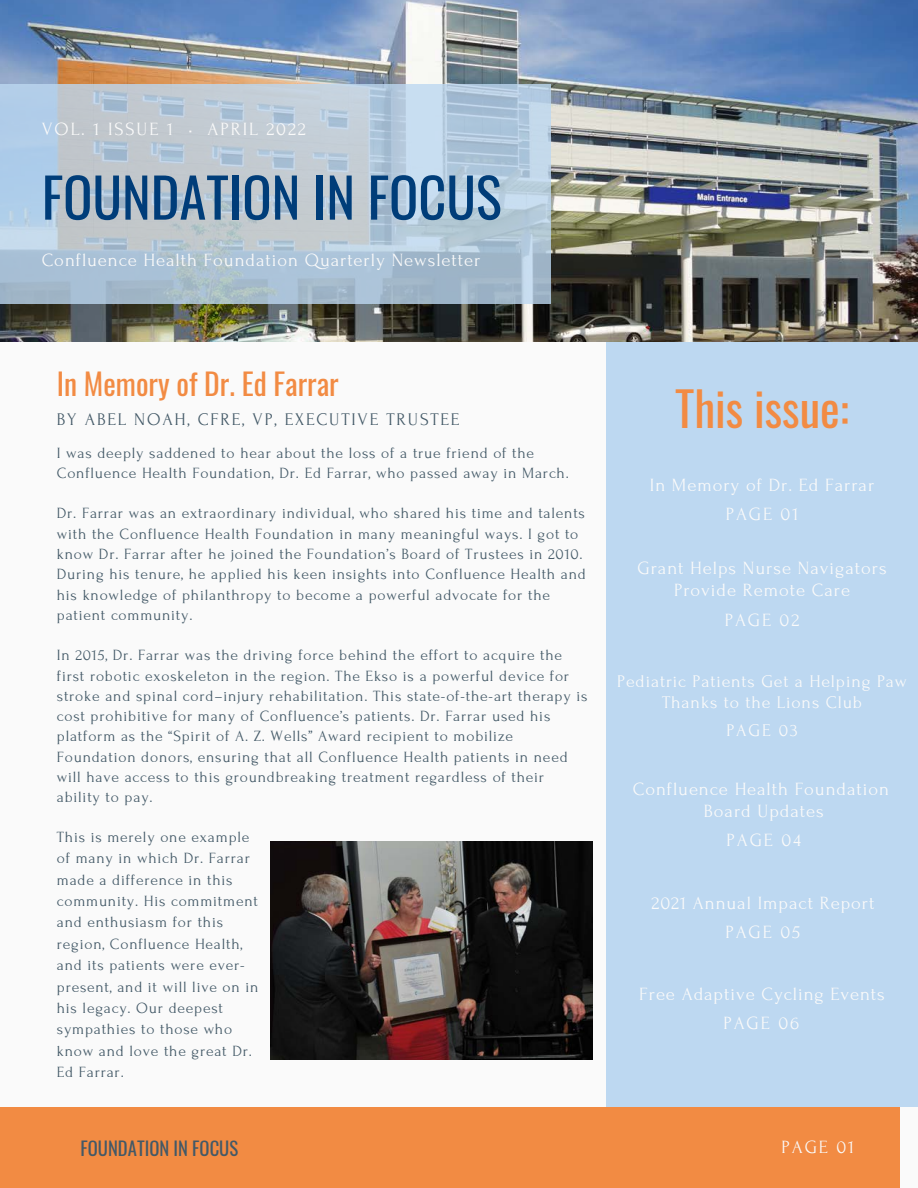
<style>
.page{position:relative;width:918px;height:1188px;background:#fafafa}
.page>*{position:absolute;margin:0;border:0;box-sizing:border-box;transform-origin:0 0}
.t1{font:54.45px "Oswald";color:#003d79}
.t2{font:46.65px "Oswald";color:#f28b43}
.t3{font:29.55px "Oswald";color:#f28b43}
.t4{font:18.6px/22.2px "Forum";letter-spacing:.05em;color:#fafafa;text-align:center}
.t5{font:18.6px "Forum";letter-spacing:.1em;color:#fafafa}
.t6{font:18.6px "Oswald";color:#435967}
.t7{font:17.85px/21.1px "Forum";letter-spacing:.05em;color:#fafafa;text-align:center}
.t8{font:17.7px "Forum";letter-spacing:.1em;color:#435967}
.t9{font:15.6px/20.2px "Forum";letter-spacing:.05em;color:#435967}
</style>
<div class="page">
<div style="left:606px;top:234px;width:312px;height:873px;background:#bdd8f1"></div>
<img style="left:0;top:0;width:918px;height:342px">
<svg style="left:0;top:84px;width:550px;height:219px;background:#b5c7d6"></svg>
<div style="left:0;top:1107px;width:900px;height:81px;background:#f28b43"></div>
<img style="left:270px;top:842px;width:322px;height:218px">
<p class="t5" style="left:42px;top:119px;width:266px">VOL. 1 ISSUE 1 • APRIL 2022</p>
<p class="t1" style="left:42px;top:155px;width:461px">FOUNDATION IN FOCUS</p>
<p class="t4" style="left:42px;top:249px;width:440px">Confluence Health Foundation Quarterly Newsletter</p>
<p class="t3" style="left:57px;top:361px;width:283px">In Memory of Dr. Ed Farrar</p>
<p class="t8" style="left:57px;top:410px;width:404px">BY ABEL NOAH, CFRE, VP, EXECUTIVE TRUSTEE</p>
<p class="t9" style="left:57px;top:443px;width:513px">I was deeply saddened to hear about the loss of a true friend of the<br>Confluence Health Foundation, Dr. Ed Farrar, who passed away in March.</p>
<p class="t9" style="left:57px;top:504px;width:531px">Dr. Farrar was an extraordinary individual, who shared his time and talents with the Confluence Health Foundation in many meaningful ways. I got to know Dr. Farrar after he joined the Foundation’s Board of Trustees in 2010.<br>During his tenure, he applied his keen insights into Confluence Health and his knowledge of philanthropy to become a powerful advocate for the patient community.</p>
<p class="t9" style="left:57px;top:646px;width:532px">In 2015, Dr. Farrar was the driving force behind the effort to acquire the first robotic exoskeleton in the region. The Ekso is a powerful device for stroke and spinal cord–injury rehabilitation. This state-of-the-art therapy is cost prohibitive for many of Confluence’s patients. Dr. Farrar used his platform as the “Spirit of A. Z. Wells” Award recipient to mobilize Foundation donors, ensuring that all Confluence Health patients in need will have access to this groundbreaking treatment regardless of their ability to pay.</p>
<p class="t9" style="left:57px;top:827px;width:203px;line-height:21.3px">This is merely one example of many in which Dr. Farrar made a difference in this community. His commitment and enthusiasm for this region, Confluence Health, and its patients were ever&shy;present, and it will live on in his legacy. Our deepest sympathies to those who know and love the great Dr.<br>Ed Farrar.</p>
<p class="t2" style="left:675px;top:372px;width:175px">This issue:</p>
<p class="t4" style="left:650px;top:474px;width:226px">In Memory of Dr. Ed Farrar</p>
<p class="t4" style="left:726px;top:503px;width:74px">PAGE 01</p>
<p class="t4" style="left:637px;top:557px;width:251px">Grant Helps Nurse Navigators<br>Provide Remote Care</p>
<p class="t4" style="left:725px;top:609px;width:76px">PAGE 02</p>
<p class="t7" style="left:617px;top:671px;width:291px">Pediatric Patients Get a Helping Paw<br>Thanks to the Lions Club</p>
<p class="t7" style="left:726px;top:720px;width:73px">PAGE 03</p>
<p class="t4" style="left:633px;top:778px;width:258px">Confluence Health Foundation</p>
<p class="t4" style="left:704px;top:800px;width:121px">Board Updates</p>
<p class="t4" style="left:727px;top:829px;width:76px">PAGE 04</p>
<p class="t4" style="left:651px;top:893px;width:225px">2021 Annual Impact Report</p>
<p class="t4" style="left:725px;top:922px;width:76px">PAGE 05</p>
<p class="t4" style="left:639px;top:983px;width:247px">Free Adaptive Cycling Events</p>
<p class="t4" style="left:723px;top:1012px;width:77px">PAGE 06</p>
<p class="t6" style="left:81px;top:1134px;width:159px">FOUNDATION IN FOCUS</p>
<p class="t4" style="left:782px;top:1136px;width:74px">PAGE 01</p>
</div>
